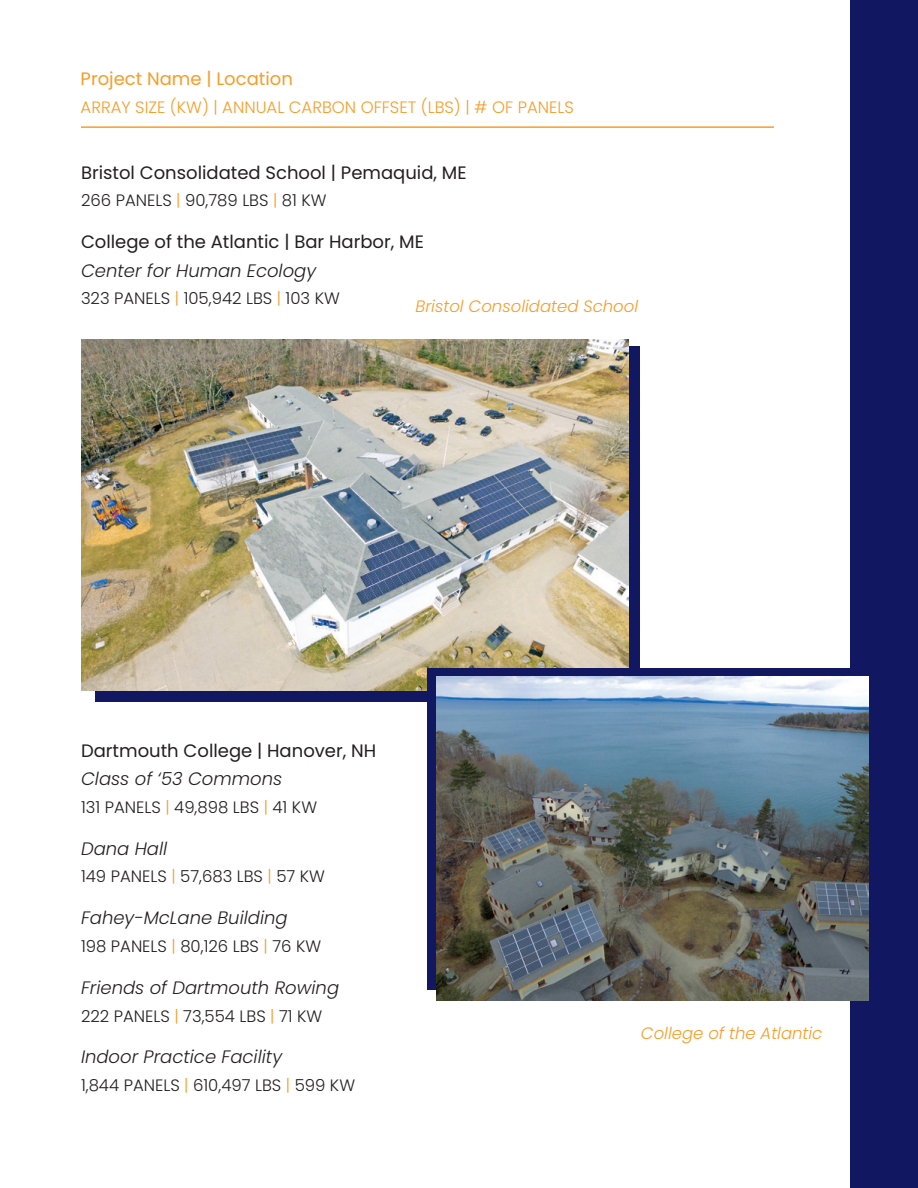
<style>
.page{position:relative;width:918px;height:1188px;background:#121761}
.page>*{position:absolute;margin:0;border:0;box-sizing:border-box;transform-origin:0 0}
.Project_List_Addntl{font:italic 300 18px "Poppins";color:#231f20}
.Project_List_Name{font:18px "Poppins";color:#231f20}
.Project_List_Name-2{font:18px "Poppins";color:#f89c28}
.Project_List_Stats{font:300 16.5px "Poppins";color:#231f20}
.Project_List_Stats-2{font:300 16.5px "Poppins";color:#f89c28}
.t1{font:italic 300 16.5px "Poppins";color:#f89c28}
.s1{color:#f89c28}
</style>
<div class="page">
<div style="left:0;top:0;width:850px;height:1188px;background:#fff"></div>
<hr style="left:81px;top:126px;width:693px;height:2px;background:#f89c28">
<div style="left:95px;top:346px;width:544px;height:355px;background:#121761"></div>
<img style="left:81px;top:340px;width:547px;height:351px">
<div style="left:428px;top:668px;width:490px;height:321px;background:#121761"></div>
<img style="left:437px;top:677px;width:432px;height:324px">
<p class="Project_List_Name-2" style="left:81px;top:68px;width:214px">Project Name | Location</p>
<p class="Project_List_Stats-2" style="left:81px;top:97px;width:495px">ARRAY SIZE (KW) | ANNUAL CARBON OFFSET (LBS) | # OF PANELS</p>
<p class="Project_List_Name" style="left:81px;top:162px;width:387px">Bristol Consolidated School | Pemaquid, ME</p>
<p class="Project_List_Stats" style="left:81px;top:191px;width:247px">266 PANELS <span class="s1">|</span> 90,789 LBS <span class="s1">|</span> 81 KW</p>
<p class="Project_List_Name" style="left:81px;top:232px;width:344px">College of the Atlantic | Bar Harbor, ME</p>
<p class="Project_List_Addntl" style="left:81px;top:260px;width:237px">Center for Human Ecology</p>
<p class="Project_List_Stats" style="left:81px;top:289px;width:260px">323 PANELS <span class="s1">|</span> 105,942 LBS <span class="s1">|</span> 103 KW</p>
<p class="t1" style="left:416px;top:297px;width:224px">Bristol Consolidated School</p>
<p class="Project_List_Name" style="left:81px;top:740px;width:297px">Dartmouth College | Hanover, NH</p>
<p class="Project_List_Addntl" style="left:81px;top:768px;width:203px">Class of ‘53 Commons</p>
<p class="Project_List_Stats" style="left:81px;top:797px;width:238px">131 PANELS <span class="s1">|</span> 49,898 LBS <span class="s1">|</span> 41 KW</p>
<p class="Project_List_Addntl" style="left:81px;top:838px;width:88px">Dana Hall</p>
<p class="Project_List_Stats" style="left:81px;top:867px;width:246px">149 PANELS <span class="s1">|</span> 57,683 LBS <span class="s1">|</span> 57 KW</p>
<p class="Project_List_Addntl" style="left:81px;top:907px;width:208px">Fahey-McLane Building</p>
<p class="Project_List_Stats" style="left:81px;top:937px;width:242px">198 PANELS <span class="s1">|</span> 80,126 LBS <span class="s1">|</span> 76 KW</p>
<p class="Project_List_Addntl" style="left:81px;top:977px;width:260px">Friends of Dartmouth Rowing</p>
<p class="Project_List_Stats" style="left:81px;top:1006px;width:243px">222 PANELS <span class="s1">|</span> 73,554 LBS <span class="s1">|</span> 71 KW</p>
<p class="Project_List_Addntl" style="left:81px;top:1047px;width:203px">Indoor Practice Facility</p>
<p class="Project_List_Stats" style="left:81px;top:1076px;width:276px">1,844 PANELS <span class="s1">|</span> 610,497 LBS <span class="s1">|</span> 599 KW</p>
<p class="t1" style="left:641px;top:1024px;width:183px">College of the Atlantic</p>
</div>
